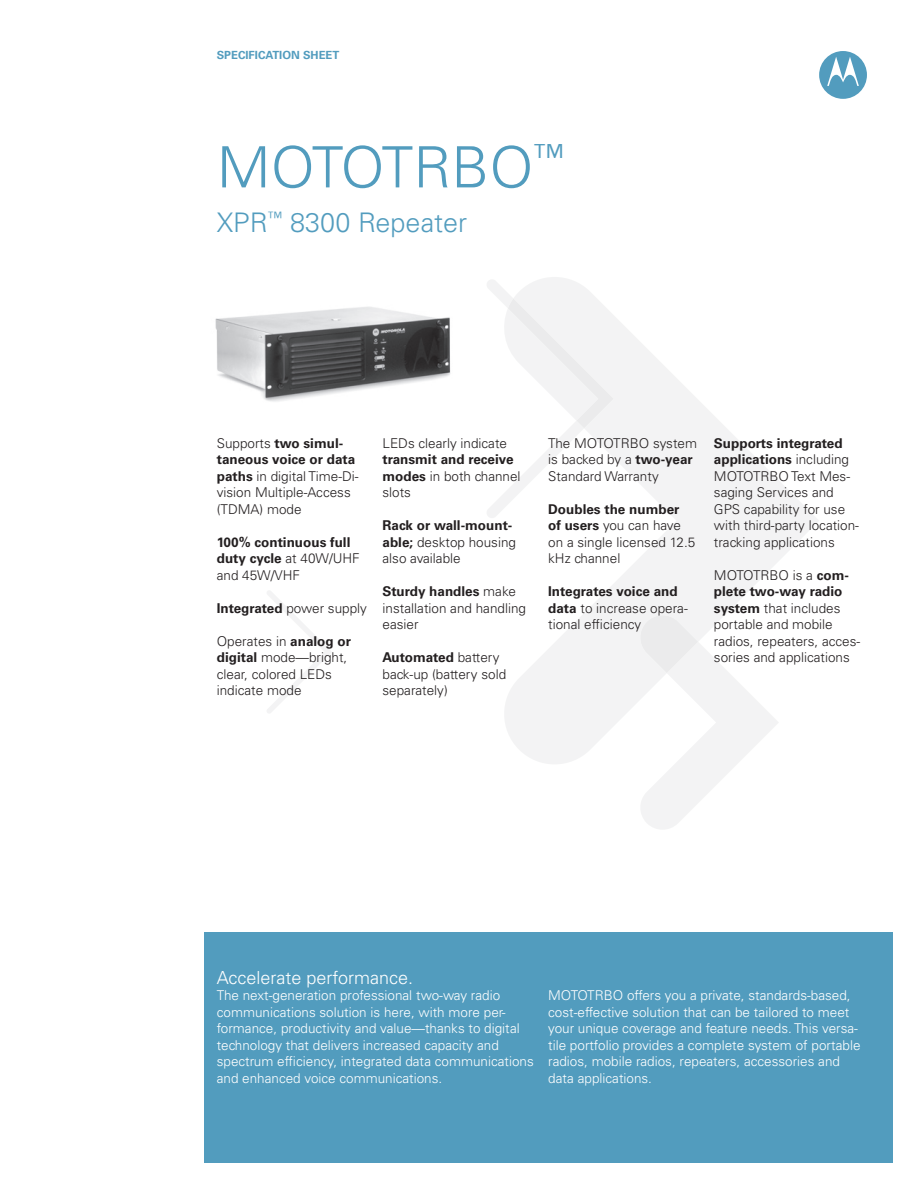
<style>
.page{position:relative;width:918px;height:1188px;background:#fff}
.page>*{position:absolute;margin:0;border:0;box-sizing:border-box;transform-origin:0 0}
.t1{font:300 57px "Univers LT Std";color:#529cbe}
.t2{font:300 27px "Univers LT Std";color:#529cbe}
.t3{font:300 18px "Univers LT Std";color:#fff}
.t4{font:300 13.5px/16.5px "Univers LT Std";color:#231f20}
.t5{font:300 13.5px/16.5px "Univers LT Std";color:#fff}
.t6{font:700 13.5px/16.5px "Univers LT Std";color:#231f20}
.t7{font:700 11.25px "Univers LT Std";color:#529cbe}
.s1{font-weight:700}
.s2{font-weight:300}
</style>
<div class="page">
<img style="left:215px;top:307px;width:236px;height:95px">
<svg style="left:267px;top:591px;width:64px;height:122px"></svg>
<svg style="left:505px;top:277px;width:314px;height:487px"></svg>
<svg style="left:638px;top:615px;width:141px;height:214px"></svg>
<svg style="left:487px;top:279px;width:127px;height:239px"></svg>
<svg style="left:819px;top:51px;width:48px;height:48px"></svg>
<div style="left:204px;top:932px;width:688px;height:230px;background:#529cbe"></div>
<p class="t7" style="left:217px;top:49px;width:124px">Specification sheet</p>
<h1 class="t1" style="left:217px;top:133px;width:350px">MOTOTRBO<sup>™</sup></h1>
<h2 class="t2" style="left:217px;top:206px;width:252px">XPR<sup>™</sup> 8300 Repeater</h2>
<p class="t4" style="left:217px;top:435px;width:143px">Supports <span class="s1">two simul&shy;taneous voice or data paths</span> in digital Time-Di&shy;vision Multiple-Access (TDMA) mode</p>
<p class="t6" style="left:217px;top:534px;width:145px">100% continuous full duty cycle <span class="s2">at 40W/UHF and 45W/VHF</span></p>
<p class="t4" style="left:217px;top:600px;width:152px"><span class="s1">Integrated</span> power supply</p>
<p class="t4" style="left:217px;top:633px;width:136px">Operates in <span class="s1">analog or digital</span> mode—bright, clear, colored LEDs indicate mode</p>
<p class="t4" style="left:383px;top:435px;width:126px">LEDs clearly indicate</p>
<p class="t6" style="left:383px;top:451px;width:140px">transmit and receive modes <span class="s2">in both channel slots</span></p>
<p class="t4" style="left:383px;top:517px;width:135px"><span class="s1">Rack or wall-mount&shy;able;</span> desktop housing also available</p>
<p class="t4" style="left:383px;top:583px;width:145px"><span class="s1">Sturdy handles</span> make installation and handling easier</p>
<p class="t4" style="left:383px;top:649px;width:125px"><span class="s1">Automated</span> battery back-up (battery sold separately)</p>
<p class="t4" style="left:548px;top:435px;width:150px">The MOTOTRBO system is backed by a <span class="s1">two-year<br></span>Standard Warranty</p>
<p class="t4" style="left:548px;top:501px;width:149px"><span class="s1">Doubles the number of users</span> you can have on a single licensed 12.5 kHz channel</p>
<p class="t4" style="left:548px;top:583px;width:141px"><span class="s1">Integrates voice and data</span> to increase opera&shy;tional efficiency</p>
<p class="t4" style="left:714px;top:435px;width:147px"><span class="s1">Supports integrated applications</span> including<br>MOTOTRBO Text Mes&shy;saging Services and<br>GPS capability for use with third-party location&shy;tracking applications</p>
<p class="t4" style="left:714px;top:567px;width:148px">MOTOTRBO is a <span class="s1">com&shy;plete two-way radio system</span> that includes portable and mobile radios, repeaters, acces&shy;sories and applications</p>
<h3 class="t3" style="left:217px;top:966px;width:198px">Accelerate performance.</h3>
<p class="t5" style="left:217px;top:987px;width:319px">The next-generation professional two-way radio communications solution is here, with more per&shy;formance, productivity and value—thanks to digital technology that delivers increased capacity and spectrum efficiency, integrated data communications and enhanced voice communications.</p>
<p class="t5" style="left:548px;top:987px;width:314px">MOTOTRBO offers you a private, standards-based, cost-effective solution that can be tailored to meet your unique coverage and feature needs. This versa&shy;tile portfolio provides a complete system of portable radios, mobile radios, repeaters, accessories and data applications.</p>
</div>
